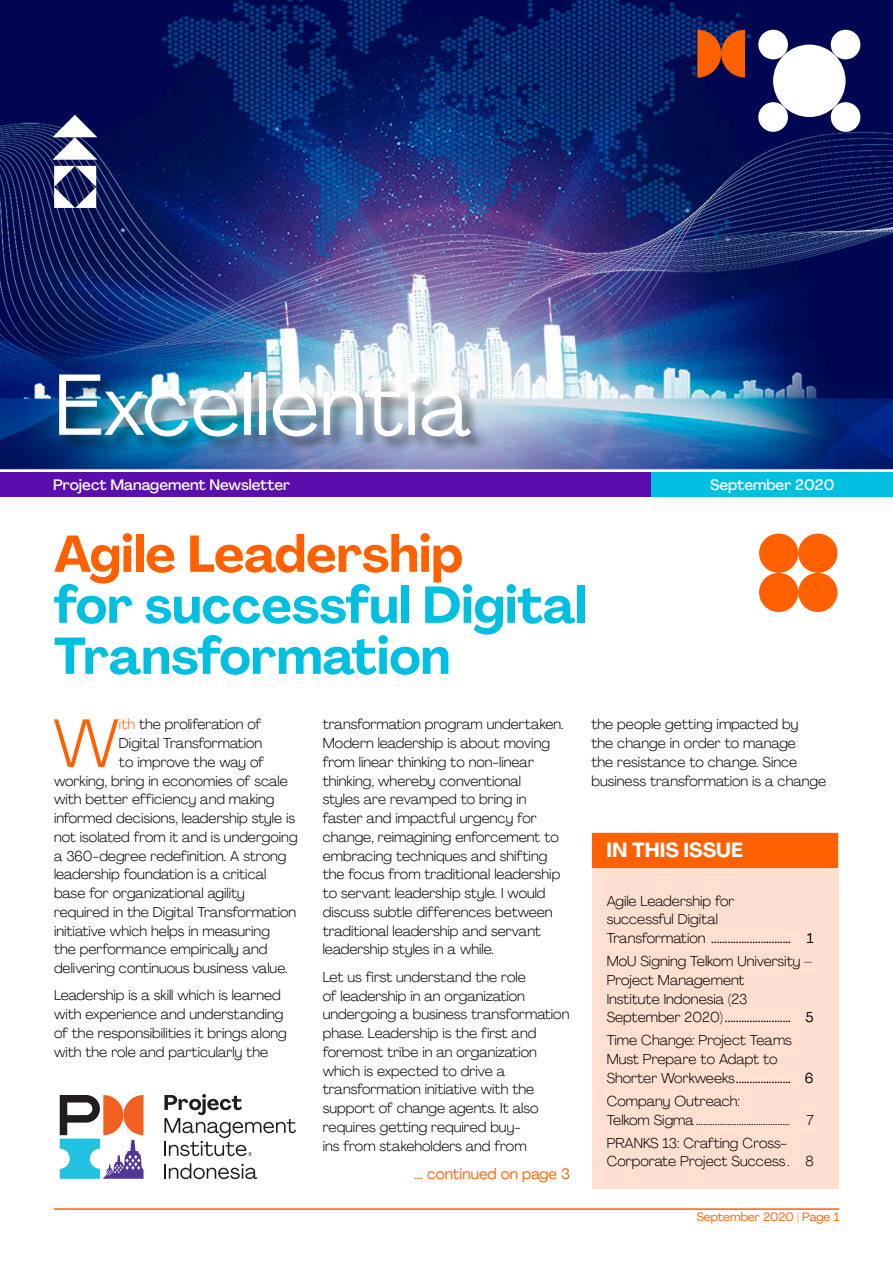
<style>
.page{position:relative;width:893px;height:1263px;background:#fff}
.page>*{position:absolute;margin:0;border:0;box-sizing:border-box;transform-origin:0 0}
.t1{font:85.5px "Agrandir";color:#fff}
.t2{font:300 67.65px "Agrandir";color:#ff6000}
.t3{font:700 51px/51px "Agrandir";color:#00bfe1}
.t4{font:700 51px "Agrandir";color:#ff6000}
.t5{font:700 20.25px "Agrandir";color:#fff}
.t6{font:500 15px "Agrandir";color:#fff}
.t7{font:15px "Agrandir";color:#ff6000}
.t8{font:300 14.25px/18.8px "Agrandir";color:#000}
.t9{font:12px "Agrandir";color:#ff6000}
.s1{color:#ff6000}
.s2{font-weight:400}
</style>
<div class="page">
<div style="left:0;top:472px;width:652px;height:24px;background:#5b0ead"></div>
<div style="left:652px;top:472px;width:241px;height:24px;background:#00bfe1"></div>
<svg style="left:164px;top:1094px;width:132px;height:62px"></svg>
<svg style="left:164px;top:1163px;width:93px;height:16px"></svg>
<svg style="left:60px;top:1095px;width:84px;height:84px"></svg>
<div style="left:592px;top:832px;width:247px;height:357px;background:#ffe0d0"></div>
<img style="left:0;top:0;width:893px;height:470px">
<svg style="left:758px;top:30px;width:102px;height:102px"></svg>
<svg style="left:759px;top:534px;width:78px;height:78px"></svg>
<div style="left:592px;top:833px;width:246px;height:35px;background:#ff6000"></div>
<svg style="left:697px;top:30px;width:48px;height:47px;background:#c85014"></svg>
<svg style="left:54px;top:166px;width:42px;height:42px"></svg>
<svg style="left:52px;top:115px;width:45px;height:45px"></svg>
<hr style="left:54px;top:1208px;width:785px;height:2px;background:#ff6000">
<div style="left:58px;top:371px;width:430px;height:83px;background:#000;opacity:.5"></div>
<h1 class="t1" style="left:54px;top:352px;width:419px">Excellentia</h1>
<p class="t6" style="left:53px;top:475px;width:239px">Project Management Newsletter</p>
<p class="t6" style="left:710px;top:475px;width:126px">September 2020</p>
<h3 class="t4" style="left:54px;top:522px;width:411px">Agile Leadership</h3>
<h3 class="t3" style="left:54px;top:579px;width:535px">for successful Digital<br>Transformation</h3>
<h2 class="t2" style="left:53px;top:702px;width:67px">W</h2>
<p class="t8" style="left:119px;top:715px;width:144px"><span class="s1">ith</span> the proliferation of</p>
<p class="t8" style="left:119px;top:734px;width:145px">Digital Transformation</p>
<p class="t8" style="left:119px;top:752px;width:146px">to improve the way of</p>
<p class="t8" style="left:54px;top:771px;width:235px">working, bring in economies of scale</p>
<p class="t8" style="left:54px;top:790px;width:222px">with better efficiency and making</p>
<p class="t8" style="left:54px;top:809px;width:243px">informed decisions, leadership style is</p>
<p class="t8" style="left:54px;top:827px;width:245px">not isolated from it and is undergoing</p>
<p class="t8" style="left:54px;top:846px;width:234px">a 360-degree redefinition. A strong</p>
<p class="t8" style="left:54px;top:865px;width:214px">leadership foundation is a critical</p>
<p class="t8" style="left:54px;top:884px;width:192px">base for organizational agility</p>
<p class="t8" style="left:54px;top:902px;width:244px">required in the Digital Transformation</p>
<p class="t8" style="left:54px;top:921px;width:217px">initiative which helps in measuring</p>
<p class="t8" style="left:54px;top:940px;width:215px">the performance empirically and</p>
<p class="t8" style="left:54px;top:959px;width:235px">delivering continuous business value.</p>
<p class="t8" style="left:54px;top:986px;width:234px">Leadership is a skill which is learned with experience and understanding of the responsibilities it brings along with the role and particularly the</p>
<p class="t8" style="left:323px;top:715px;width:242px">transformation program undertaken.<br>Modern leadership is about moving from linear thinking to non-linear thinking, whereby conventional<br>styles are revamped to bring in faster and impactful urgency for change, reimagining enforcement to embracing techniques and shifting the focus from traditional leadership to servant leadership style. I would discuss subtle differences between traditional leadership and servant leadership styles in a while.</p>
<p class="t8" style="left:323px;top:967px;width:248px">Let us first understand the role<br>of leadership in an organization undergoing a business transformation phase. Leadership is the first and foremost tribe in an organization which is expected to drive a transformation initiative with the support of change agents. It also requires getting required buy-<br>ins from stakeholders and from</p>
<p class="t7" style="left:414px;top:1164px;width:157px">... continued on page 3</p>
<p class="t8" style="left:591px;top:715px;width:236px">the people getting impacted by<br>the change in order to manage<br>the resistance to change. Since business transformation is a change</p>
<h3 class="t5" style="left:606px;top:837px;width:138px">IN THIS ISSUE</h3>
<p class="t8" style="left:607px;top:891px;width:208px">Agile Leadership for<br>successful Digital<br>Transformation <span class="s2">............................. 1</span></p>
<p class="t8" style="left:607px;top:951px;width:208px">MoU Signing Telkom University –<br>Project Management<br>Institute Indonesia (23<br>September 2020) <span class="s2">........................ 5</span></p>
<p class="t8" style="left:607px;top:1031px;width:208px">Time Change: Project Teams<br>Must Prepare to Adapt to<br>Shorter Workweeks<span class="s2">.................... 6</span></p>
<p class="t8" style="left:607px;top:1091px;width:208px">Company Outreach:<br>Telkom Sigma....................................... 7</p>
<p class="t8" style="left:607px;top:1133px;width:208px">PRANKS 13: Crafting Cross-<br>Corporate Project Success . 8</p>
<p class="t9" style="left:697px;top:1209px;width:144px">September 2020 | Page 1</p>
</div>
